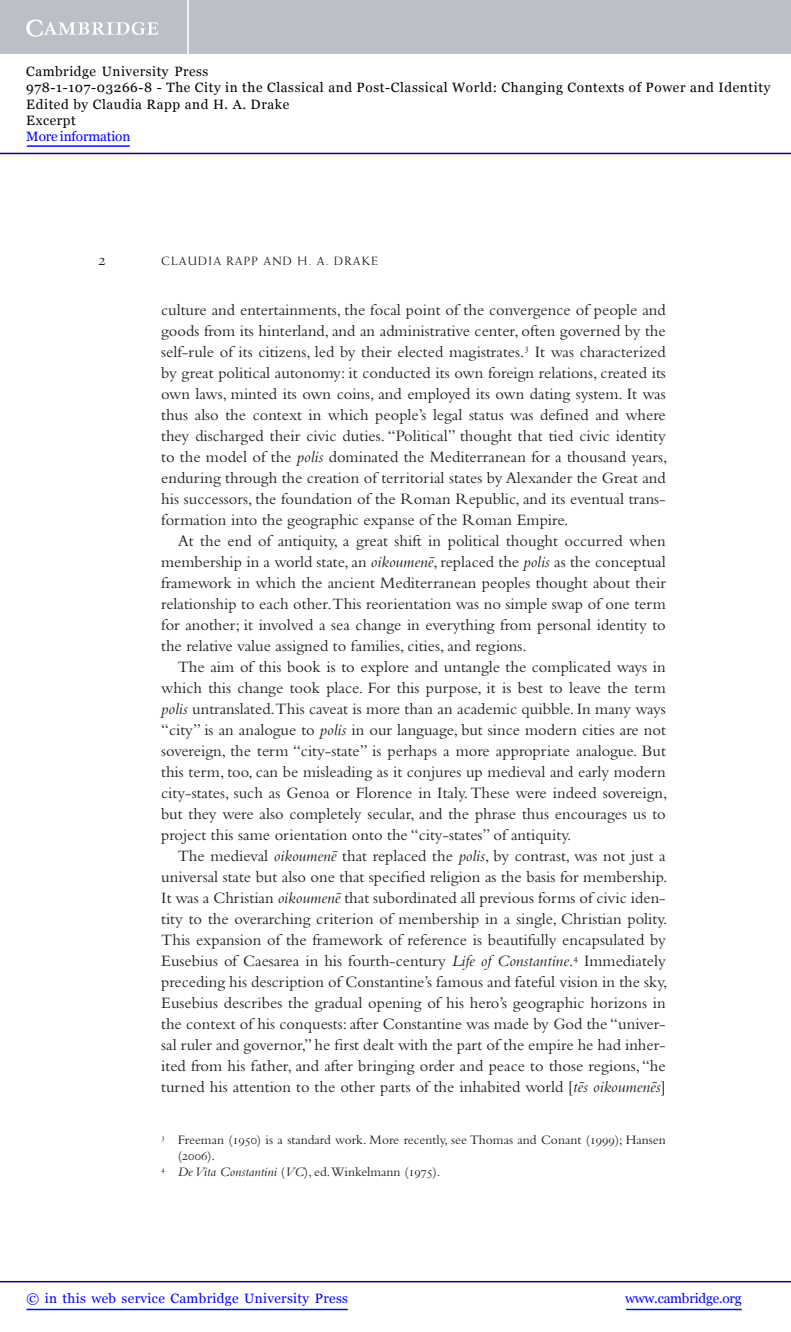
<style>
.page{position:relative;width:791px;height:1332px;background:#fff}
.page>*{position:absolute;margin:0;border:0;box-sizing:border-box;transform-origin:0 0}
.t1{font:16.5px/21px "Bembo Std";color:#231f20;text-align:justify}
.t2{font:13.5px/16.2px "Georgia";letter-spacing:.045em;color:#000}
.t3{font:13.5px "Bembo Std";color:#231f20}
.t4{font:13.5px "Georgia";letter-spacing:.025em;color:#00f}
.t5{font:13.5px "Georgia";letter-spacing:-.015em;color:#00f}
.t6{font:13.5px "Georgia";letter-spacing:-.01em;color:#00f}
.t7{font:12px "Weiss Std";letter-spacing:.1em;color:#231f20}
.s1{font-style:italic}
</style>
<div class="page">
<div style="left:0;top:0;width:790px;height:54px;background:#bac0c6"></div>
<svg style="left:26px;top:20px;width:132px;height:17px"></svg>
<hr style="left:187px;top:0;width:2px;height:54px;background:#fff">
<hr style="left:0;top:153px;width:790px;height:1px;background:#150666">
<hr style="left:27px;top:145px;width:103px;height:2px;background:#00f">
<hr style="left:625px;top:1308px;width:116px;height:2px;background:#00f">
<hr style="left:0;top:1281px;width:790px;height:1px;background:#150666">
<hr style="left:26px;top:1308px;width:321px;height:2px;background:#00f">
<p class="t2" style="left:26px;top:64px;width:745px">Cambridge University Press<br>978-1-107-03266-8 - The City in the Classical and Post-Classical World: Changing Contexts of Power and Identity Edited by Claudia Rapp and H. A. Drake<br>Excerpt</p>
<p class="t6" style="left:26px;top:128px;width:105px">More information</p>
<p class="t1" style="left:98px;top:251px;width:9px">2</p>
<p class="t7" style="left:161px;top:256px;width:218px">CLAUDIA RAPP AND H. A. DRAKE</p>
<p class="t1" style="left:161px;top:300px;width:507px">culture and entertainments, the focal point of the convergence of people and goods from its hinterland, and an administrative center, often governed by the self-rule of its citizens, led by their elected magistrates. <sup>3</sup> It was characterized by great political autonomy: it conducted its own foreign relations, created its own laws, minted its own coins, and employed its own dating system. It was thus also the context in which people’s legal status was defined and where they discharged their civic duties. “Political” thought that tied civic identity to the model of the <span class="s1">polis</span> dominated the Mediterranean for a thousand years, enduring through the creation of territorial states by Alexander the Great and his successors, the foundation of the Roman Republic, and its eventual trans&shy;formation into the geographic expanse of the Roman Empire.</p>
<p class="t1" style="left:161px;top:531px;width:506px;text-align:left;text-indent:16px">At the end of antiquity, a great shift in political thought occurred when membership in a world state, an <span class="s1">oikoumen eˉ</span> , replaced the <span class="s1">polis</span> as the conceptual framework in which the ancient Mediterranean peoples thought about their relationship to each other.This reorientation was no simple swap of one term for another; it involved a sea change in everything from personal identity to the relative value assigned to families, cities, and regions.</p>
<p class="t1" style="left:161px;top:657px;width:507px;text-align:left;text-indent:16px">The aim of this book is to explore and untangle the complicated ways in which this change took place. For this purpose, it is best to leave the term <span class="s1">polis</span> untranslated.This caveat is more than an academic quibble. In many ways “city ” is an analogue to <span class="s1">polis</span> in our language, but since modern cities are not sovereign, the term “city-state” is perhaps a more appropriate analogue. But this term, too, can be misleading as it conjures up medieval and early modern city-states, such as Genoa or Florence in Italy. These were indeed sovereign, but they were also completely secular, and the phrase thus encourages us to project this same orientation onto the “city-states” of antiquity.</p>
<p class="t1" style="left:161px;top:846px;width:507px;text-indent:17px">The medieval <span class="s1">oikoumen eˉ</span> that replaced the <span class="s1">polis</span>, by contrast, was not just a universal state but also one that specified religion as the basis for membership.<br>It was a Christian <span class="s1">oikoumen eˉ</span> that subordinated all previous forms of civic iden&shy;tity to the overarching criterion of membership in a single, Christian polity.<br>This expansion of the framework of reference is beautifully encapsulated by Eusebius of Caesarea in his fourth-century <span class="s1">Life of Constantine</span> . <sup>4</sup> Immediately preceding his description of Constantine’s famous and fateful vision in the sky, Eusebius describes the gradual opening of his hero’s geographic horizons in the context of his conquests: after Constantine was made by God the “univer&shy;sal ruler and governor,” he first dealt with the part of the empire he had inher&shy;ited from his father, and after bringing order and peace to those regions, “he turned his attention to the other parts of the inhabited world [ <span class="s1">t eˉ s oikoumen eˉ s</span> ]</p>
<p class="t3" style="left:161px;top:1135px;width:506px"><sup>3</sup> Freeman ( 1950 ) is a standard work. More recently, see Thomas and Conant ( 1999 ); Hansen</p>
<p class="t3" style="left:178px;top:1151px;width:39px">( 2006 ).</p>
<p class="t3" style="left:161px;top:1166px;width:280px"><sup>4</sup> <span class="s1">De Vita Constantini</span> ( <span class="s1">VC</span> ), ed.Winkelmann ( 1975 ).</p>
<p class="t4" style="left:26px;top:1290px;width:323px">© in this web service Cambridge University Press</p>
<p class="t5" style="left:624px;top:1290px;width:118px">www.cambridge.org</p>
</div>
